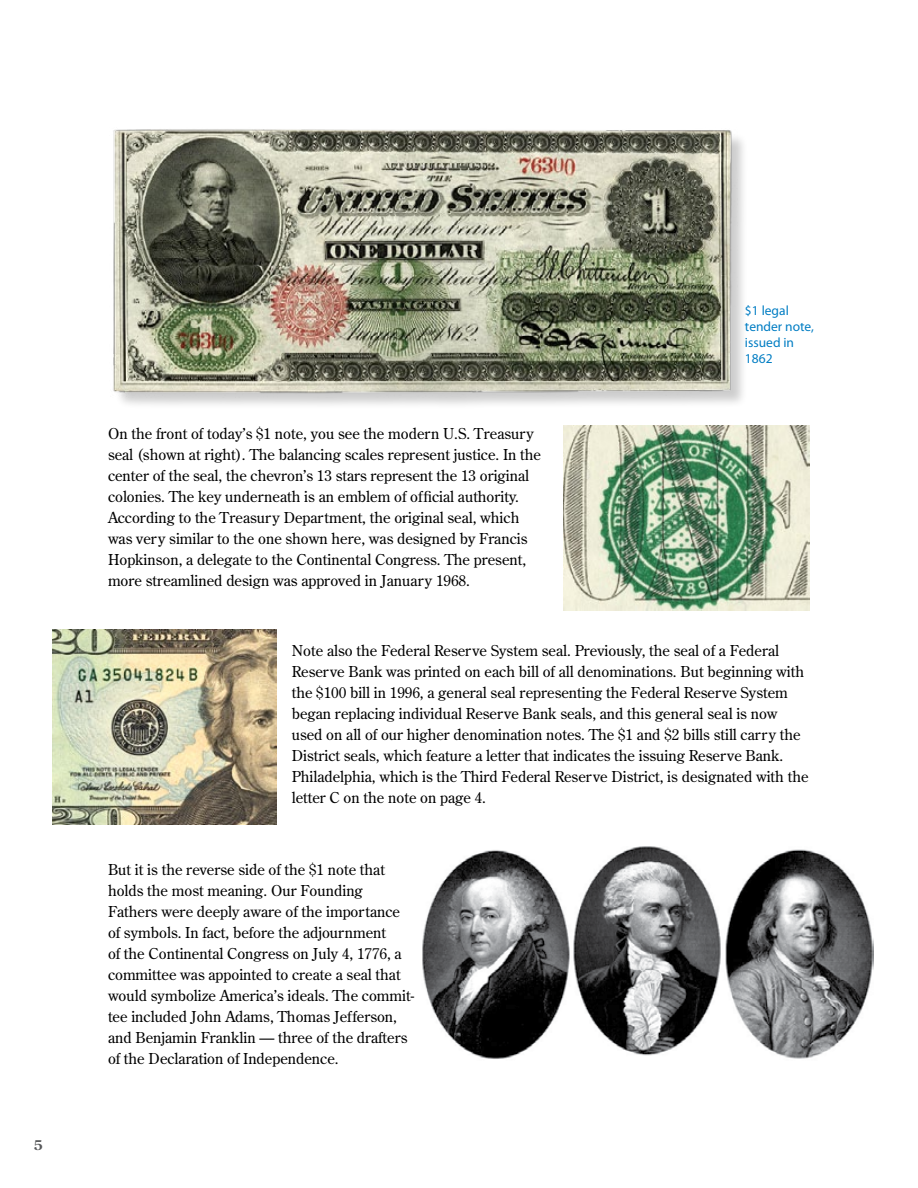
<style>
.page{position:relative;width:918px;height:1188px;background:#fff}
.page>*{position:absolute;margin:0;border:0;box-sizing:border-box;transform-origin:0 0}
.t1{font:15px/21px "Century Old Style Std";color:#000}
.t2{font:13.5px/16.2px "Myriad Pro";color:#007dc3}
.t3{font:700 13.5px "Century Old Style Std";color:#58595b}
</style>
<div class="page">
<img style="left:52px;top:630px;width:225px;height:194px">
<div style="left:115px;top:131px;width:633px;height:278px;background:#000;opacity:.2"></div>
<img style="left:113px;top:129px;width:625px;height:268px">
<img style="left:563px;top:426px;width:247px;height:185px">
<img style="left:422px;top:846px;width:451px;height:213px">
<p class="t3" style="left:34px;top:1136px;width:10px">5</p>
<p class="t1" style="left:108px;top:423px;width:435px">On the front of today’s $1 note, you see the modern U.S. Treasury seal (shown at right). The balancing scales represent justice. In the center of the seal, the chevron’s 13 stars represent the 13 original colonies. The key underneath is an emblem of official authority.<br>According to the Treasury Department, the original seal, which was very similar to the one shown here, was designed by Francis Hopkinson, a delegate to the Continental Congress. The present, more streamlined design was approved in January 1968.</p>
<p class="t2" style="left:745px;top:302px;width:70px">$1 legal tender note, issued in<br>1862</p>
<p class="t1" style="left:292px;top:640px;width:518px">Note also the Federal Reserve System seal. Previously, the seal of a Federal Reserve Bank was printed on each bill of all denominations. But beginning with the $100 bill in 1996, a general seal representing the Federal Reserve System began replacing individual Reserve Bank seals, and this general seal is now used on all of our higher denomination notes. The $1 and $2 bills still carry the District seals, which feature a letter that indicates the issuing Reserve Bank.<br>Philadelphia, which is the Third Federal Reserve District, is designated with the letter C on the note on page 4.</p>
<p class="t1" style="left:108px;top:859px;width:308px">But it is the reverse side of the $1 note that holds the most meaning. Our Founding Fathers were deeply aware of the importance of symbols. In fact, before the adjournment<br>of the Continental Congress on July 4, 1776, a committee was appointed to create a seal that would symbolize America’s ideals. The commit&shy;tee included John Adams, Thomas Jefferson, and Benjamin Franklin — three of the drafters of the Declaration of Independence.</p>
</div>
